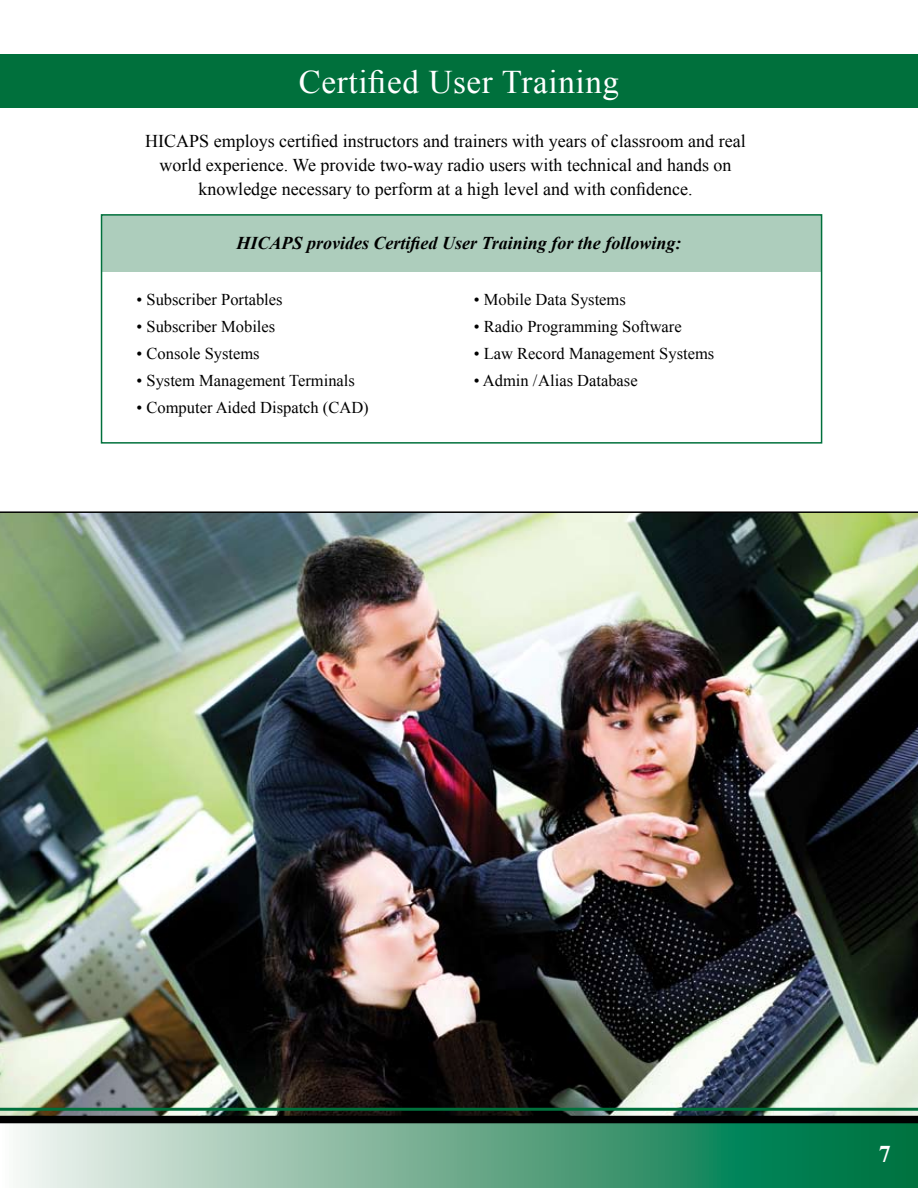
<style>
.page{position:relative;width:918px;height:1188px;background:#fff}
.page>*{position:absolute;margin:0;border:0;box-sizing:border-box;transform-origin:0 0}
.t1{font:33px "Times New Roman";letter-spacing:.02em;color:#fff}
.t2{font:700 24px "Times New Roman";color:#fff}
.t3{font:18px/24px "Times New Roman";color:#000;text-align:center}
.t4{font:italic 700 18px "Times New Roman";color:#000}
.t5{font:16.5px "Times New Roman";color:#000}
</style>
<div class="page">
<img style="left:0;top:513px;width:918px;height:603px">
<div style="left:0;top:54px;width:918px;height:54px;background:#00703c"></div>
<svg style="left:0;top:1123px;width:918px;height:65px;background:#6bad90"></svg>
<hr style="left:0;top:1108px;width:918px;height:3px;background:#00703c">
<div style="left:0;top:1116px;width:918px;height:7px;background:#000"></div>
<div style="left:102px;top:215px;width:720px;height:57px;background:#adcdbc"></div>
<div style="left:101px;top:214px;width:721px;height:230px;border:2px solid #00703c"></div>
<hr style="left:0;top:511px;width:918px;height:2px;background:#000">
<h1 class="t1" style="left:299px;top:63px;width:322px">Certified User Training</h1>
<p class="t3" style="left:145px;top:129px;width:602px">HICAPS employs certified instructors and trainers with years of classroom and real world experience. We provide two-way radio users with technical and hands on knowledge necessary to perform at a high level and with confidence.</p>
<p class="t4" style="left:237px;top:233px;width:446px">HICAPS provides Certified User Training for the following:</p>
<p class="t5" style="left:137px;top:290px;width:148px">• Subscriber Portables</p>
<p class="t5" style="left:137px;top:317px;width:140px">• Subscriber Mobiles</p>
<p class="t5" style="left:137px;top:344px;width:125px">• Console Systems</p>
<p class="t5" style="left:137px;top:371px;width:220px">• System Management Terminals</p>
<p class="t5" style="left:137px;top:398px;width:234px">• Computer Aided Dispatch (CAD)</p>
<p class="t5" style="left:474px;top:290px;width:153px">• Mobile Data Systems</p>
<p class="t5" style="left:474px;top:317px;width:209px">• Radio Programming Software</p>
<p class="t5" style="left:474px;top:344px;width:242px">• Law Record Management Systems</p>
<p class="t5" style="left:474px;top:371px;width:165px">• Admin /Alias Database</p>
<h2 class="t2" style="left:879px;top:1141px;width:13px">7</h2>
</div>
